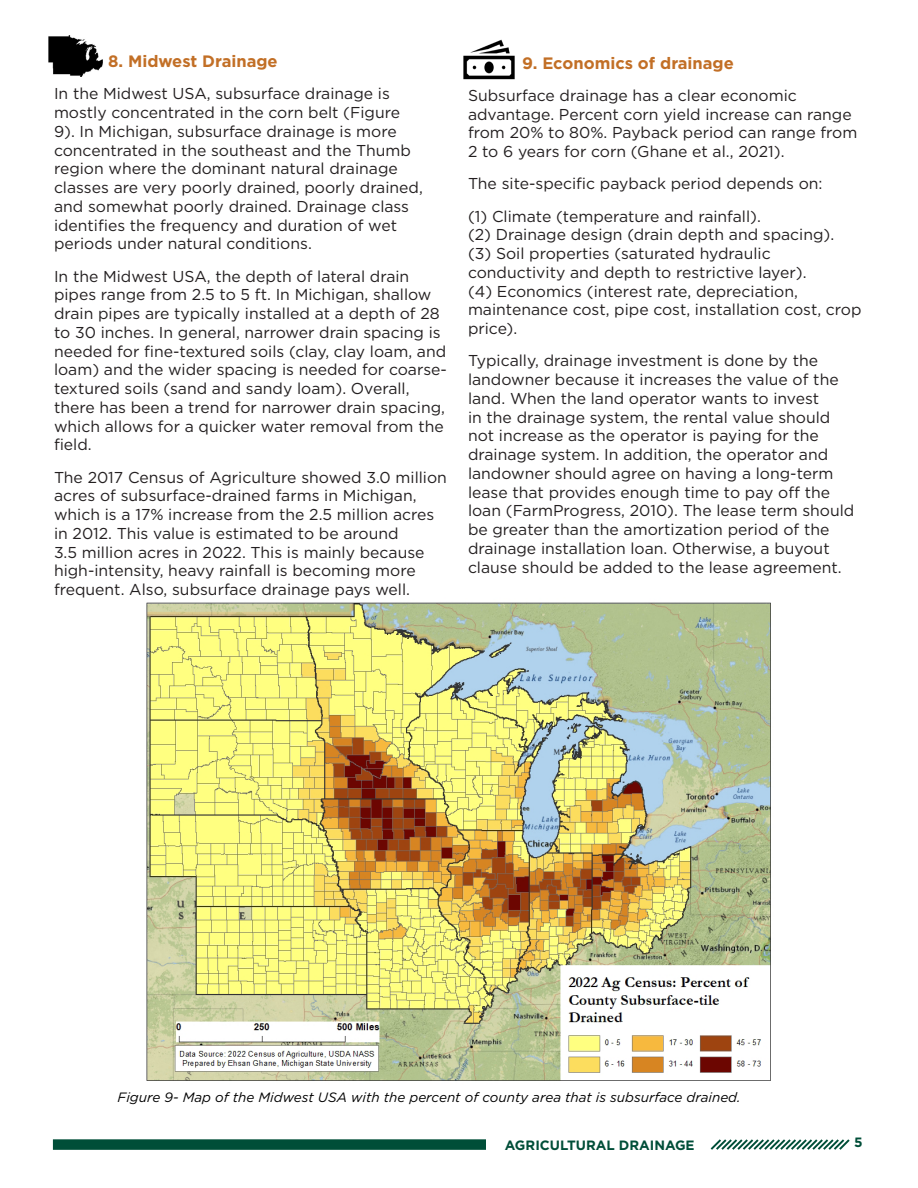
<style>
.page{position:relative;width:918px;height:1188px;background:#fff}
.page>*{position:absolute;margin:0;border:0;box-sizing:border-box;transform-origin:0 0}
.Heading_1{font:700 16.5px "Gotham";color:#c26f26}
.Figure_captions{font:15.75px/18.8px "Gotham";color:#231f20}
.t1{font:italic 13.5px "Gotham";color:#000}
.t2{font:700 13.5px "Gotham";color:#004e38}
</style>
<div class="page">
<svg style="left:710px;top:1139px;width:140px;height:11px"></svg>
<div style="left:53px;top:1139px;width:433px;height:11px;background:#004e38"></div>
<img style="left:146px;top:602px;width:625px;height:479px">
<img style="left:48px;top:35px;width:55px;height:42px">
<img style="left:463px;top:40px;width:52px;height:40px">
<p class="Heading_1" style="left:108px;top:50px;width:171px">8. Midwest Drainage</p>
<p class="Figure_captions" style="left:54px;top:84px;width:370px">In the Midwest USA, subsurface drainage is mostly concentrated in the corn belt (Figure 9). In Michigan, subsurface drainage is more concentrated in the southeast and the Thumb region where the dominant natural drainage classes are very poorly drained, poorly drained, and somewhat poorly drained. Drainage class identifies the frequency and duration of wet periods under natural conditions.</p>
<p class="Figure_captions" style="left:54px;top:266px;width:395px">In the Midwest USA, the depth of lateral drain pipes range from 2.5 to 5 ft. In Michigan, shallow drain pipes are typically installed at a depth of 28 to 30 inches. In general, narrower drain spacing is needed for fine-textured soils (clay, clay loam, and loam) and the wider spacing is needed for coarse&shy;textured soils (sand and sandy loam). Overall, there has been a trend for narrower drain spacing, which allows for a quicker water removal from the field.</p>
<p class="Figure_captions" style="left:54px;top:467px;width:394px">The 2017 Census of Agriculture showed 3.0 million acres of subsurface-drained farms in Michigan, which is a 17% increase from the 2.5 million acres in 2012. This value is estimated to be around<br>3.5 million acres in 2022. This is mainly because high-intensity, heavy rainfall is becoming more frequent. Also, subsurface drainage pays well.</p>
<p class="Heading_1" style="left:522px;top:52px;width:213px">9. Economics of drainage</p>
<p class="Figure_captions" style="left:468px;top:86px;width:391px">Subsurface drainage has a clear economic advantage. Percent corn yield increase can range from 20% to 80%. Payback period can range from 2 to 6 years for corn (Ghane et al., 2021).</p>
<p class="Figure_captions" style="left:468px;top:174px;width:356px">The site-specific payback period depends on:</p>
<p class="Figure_captions" style="left:468px;top:206px;width:395px">(1) Climate (temperature and rainfall).<br>(2) Drainage design (drain depth and spacing).<br>(3) Soil properties (saturated hydraulic conductivity and depth to restrictive layer).<br>(4) Economics (interest rate, depreciation, maintenance cost, pipe cost, installation cost, crop price).</p>
<p class="Figure_captions" style="left:468px;top:351px;width:388px">Typically, drainage investment is done by the landowner because it increases the value of the land. When the land operator wants to invest<br>in the drainage system, the rental value should not increase as the operator is paying for the drainage system. In addition, the operator and landowner should agree on having a long-term lease that provides enough time to pay off the loan (FarmProgress, 2010). The lease term should be greater than the amortization period of the drainage installation loan. Otherwise, a buyout clause should be added to the lease agreement.</p>
<p class="t1" style="left:117px;top:1088px;width:625px">Figure 9- Map of the Midwest USA with the percent of county area that is subsurface drained.</p>
<p class="t2" style="left:505px;top:1136px;width:191px">AGRICULTURAL DRAINAGE</p>
<p class="t2" style="left:854px;top:1134px;width:10px">5</p>
</div>
